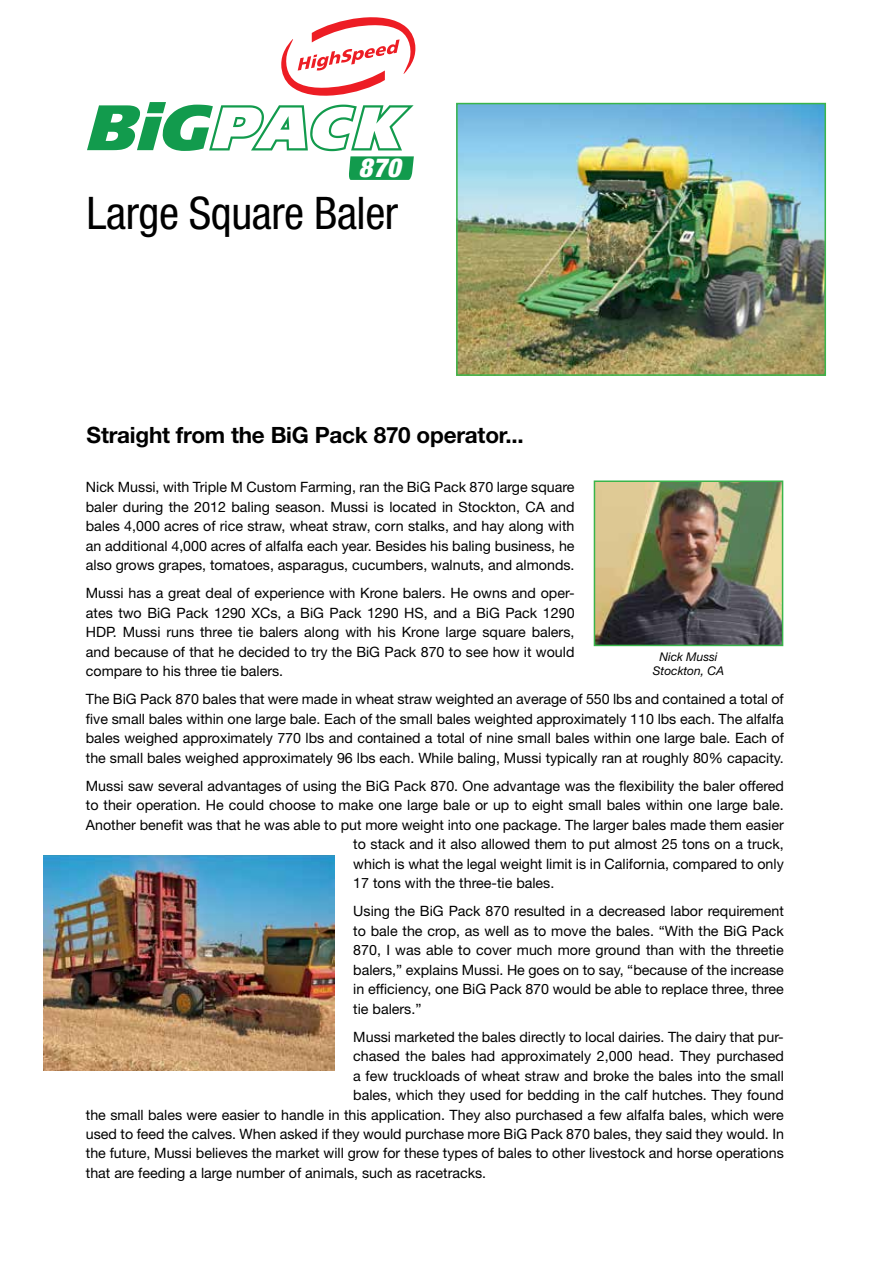
<style>
.page{position:relative;width:881px;height:1263px;background:#fff}
.page>*{position:absolute;margin:0;border:0;box-sizing:border-box;transform-origin:0 0}
.t1{font:condensed 45px "Helvetica Neue LT";letter-spacing:-.01em;color:#000}
.t2{font:italic 900 condensed 26.25px "Helvetica Neue LT";color:#fff}
.t3{font:700 22.5px "Helvetica Neue LT";letter-spacing:-.01em;color:#000}
.t4{font:14.25px/19.5px "Helvetica Neue LT";color:#000;text-align:justify}
.t5{font:italic 12px/14.4px "Helvetica Neue LT";color:#000;text-align:center}
</style>
<div class="page">
<img style="left:459px;top:106px;width:363px;height:267px">
<div style="left:456px;top:103px;width:369px;height:273px;border:2px solid #39b54a"></div>
<svg style="left:87px;top:103px;width:326px;height:77px"></svg>
<svg style="left:281px;top:17px;width:134px;height:79px"></svg>
<img style="left:596px;top:483px;width:184px;height:160px">
<div style="left:593px;top:480px;width:190px;height:166px;border:2px solid #39b54a"></div>
<img style="left:43px;top:856px;width:291px;height:214px">
<h2 class="t2" style="left:358px;top:152px;width:44px">870</h2>
<h1 class="t1" style="left:87px;top:187px;width:313px">Large Square Baler</h1>
<h3 class="t3" style="left:87px;top:421px;width:438px">Straight from the BiG Pack 870 operator...</h3>
<p class="t4" style="left:86px;top:477px;width:490px">Nick Mussi, with Triple M Custom Farming, ran the BiG Pack 870 large square baler during the 2012 baling season. Mussi is located in Stockton, CA and bales 4,000 acres of rice straw, wheat straw, corn stalks, and hay along with an additional 4,000 acres of alfalfa each year. Besides his baling business, he also grows grapes, tomatoes, asparagus, cucumbers, walnuts, and almonds.</p>
<p class="t4" style="left:86px;top:583px;width:490px">Mussi has a great deal of experience with Krone balers. He owns and oper&shy;ates two BiG Pack 1290 XCs, a BiG Pack 1290 HS, and a BiG Pack 1290<br>HDP. Mussi runs three tie balers along with his Krone large square balers, and because of that he decided to try the BiG Pack 870 to see how it would compare to his three tie balers.</p>
<p class="t4" style="left:86px;top:689px;width:699px">The BiG Pack 870 bales that were made in wheat straw weighted an average of 550 lbs and contained a total of five small bales within one large bale. Each of the small bales weighted approximately 110 lbs each. The alfalfa bales weighed approximately 770 lbs and contained a total of nine small bales within one large bale. Each of the small bales weighed approximately 96 lbs each. While baling, Mussi typically ran at roughly 80% capacity.</p>
<p class="t4" style="left:86px;top:775px;width:699px">Mussi saw several advantages of using the BiG Pack 870. One advantage was the flexibility the baler offered</p>
<p class="t4" style="left:86px;top:795px;width:699px">to their operation. He could choose to make one large bale or up to eight small bales within one large bale.</p>
<p class="t4" style="left:86px;top:814px;width:699px">Another benefit was that he was able to put more weight into one package. The larger bales made them easier</p>
<p class="t4" style="left:353px;top:834px;width:432px">to stack and it also allowed them to put almost 25 tons on a truck,</p>
<p class="t4" style="left:353px;top:853px;width:432px">which is what the legal weight limit is in California, compared to only</p>
<p class="t4" style="left:353px;top:873px;width:202px">17 tons with the three-tie bales.</p>
<p class="t4" style="left:353px;top:901px;width:432px">Using the BiG Pack 870 resulted in a decreased labor requirement to bale the crop, as well as to move the bales. “With the BiG Pack 870, I was able to cover much more ground than with the threetie balers,” explains Mussi. He goes on to say, “because of the increase in efficiency, one BiG Pack 870 would be able to replace three, three tie balers.”</p>
<p class="t4" style="left:353px;top:1026px;width:432px">Mussi marketed the bales directly to local dairies. The dairy that pur-</p>
<p class="t4" style="left:353px;top:1046px;width:432px">chased the bales had approximately 2,000 head. They purchased</p>
<p class="t4" style="left:353px;top:1065px;width:432px">a few truckloads of wheat straw and broke the bales into the small</p>
<p class="t4" style="left:353px;top:1085px;width:432px">bales, which they used for bedding in the calf hutches. They found</p>
<p class="t4" style="left:86px;top:1104px;width:699px">the small bales were easier to handle in this application. They also purchased a few alfalfa bales, which were</p>
<p class="t4" style="left:86px;top:1124px;width:699px">used to feed the calves. When asked if they would purchase more BiG Pack 870 bales, they said they would. In</p>
<p class="t4" style="left:86px;top:1143px;width:699px">the future, Mussi believes the market will grow for these types of bales to other livestock and horse operations</p>
<p class="t4" style="left:86px;top:1163px;width:402px">that are feeding a large number of animals, such as racetracks.</p>
<p class="t5" style="left:652px;top:649px;width:73px">Nick Mussi<br>Stockton, CA</p>
</div>
